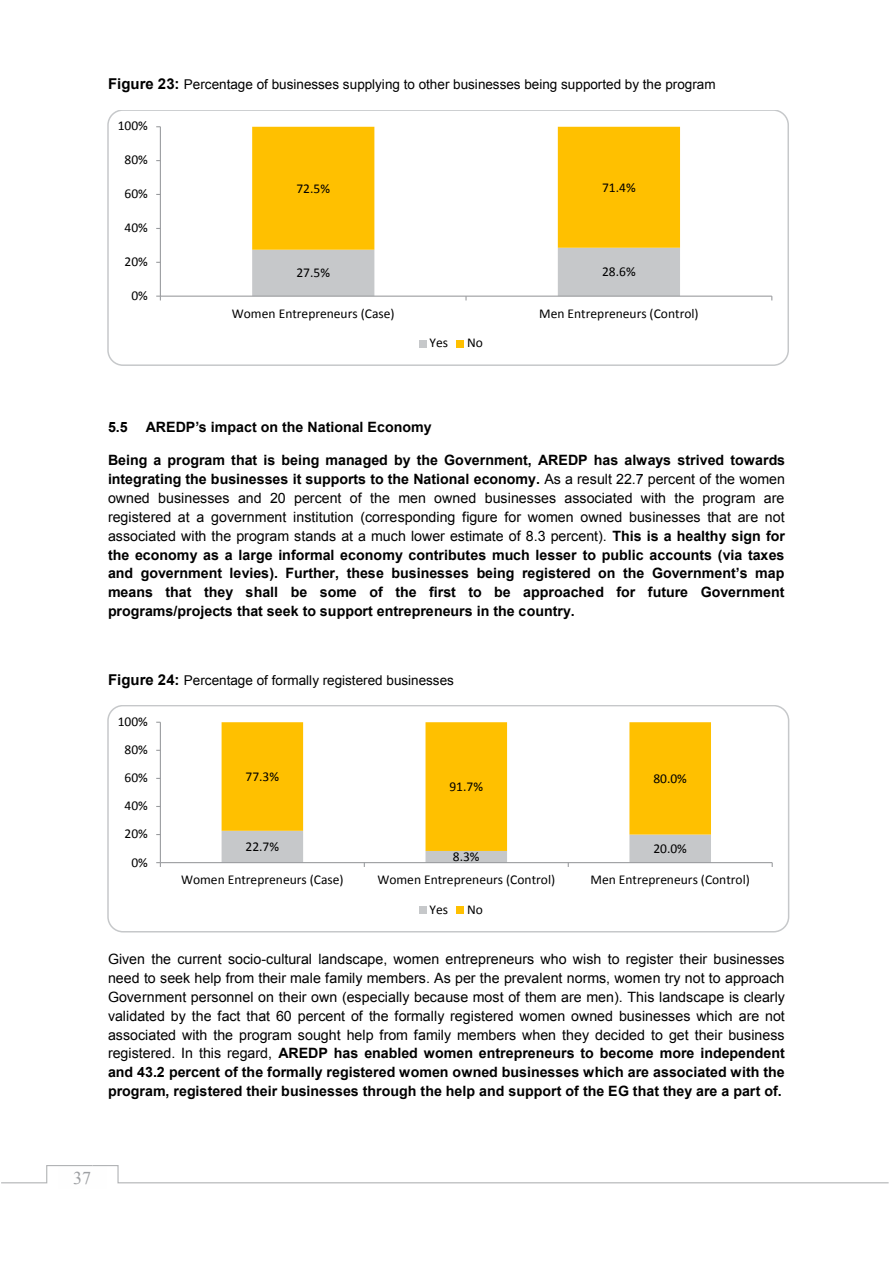
<style>
.page{position:relative;width:893px;height:1263px;background:#fff}
.page>*{position:absolute;margin:0;border:0;box-sizing:border-box;transform-origin:0 0}
.t1{font:18px "Times New Roman";color:#9d9fa2}
.t2{font:700 15px "Arial";color:#000}
.t3{font:14.25px/18.9px "Arial";color:#000;text-align:justify}
.t4{font:700 14.25px/18.8px "Arial";color:#000}
.t5{font:700 14.25px "Arial";color:#000}
.t6{font:13.5px "Calibri";color:#000}
.t7{font:13.5px "Arial";letter-spacing:.005em;color:#000}
.s1{font-weight:400}
.s2{font-style:inherit}
.s3{font-weight:700}
</style>
<div class="page">
<svg style="left:1px;top:1165px;width:888px;height:19px"></svg>
<svg style="left:252px;top:127px;width:428px;height:121px;fill:#ffc000"></svg>
<hr style="left:160px;top:127px;width:1px;height:169px;background:#989a9d">
<hr style="left:160px;top:296px;width:612px;height:1px;background:#989a9d">
<svg style="left:252px;top:248px;width:428px;height:52px"></svg>
<div style="left:419px;top:340px;width:7px;height:7px;background:#c6c8ca"></div>
<div style="left:456px;top:340px;width:8px;height:7px;background:#ffc000"></div>
<div style="left:107px;top:110px;width:682px;height:256px;border:2px solid #c6c8ca;border-radius:15px"></div>
<svg style="left:222px;top:722px;width:489px;height:109px"></svg>
<hr style="left:160px;top:722px;width:1px;height:141px;background:#989a9d">
<hr style="left:160px;top:862px;width:612px;height:1px;background:#989a9d">
<svg style="left:156px;top:862px;width:5px;height:5px"></svg>
<svg style="left:222px;top:831px;width:489px;height:36px"></svg>
<div style="left:419px;top:906px;width:7px;height:8px;background:#c6c8ca"></div>
<div style="left:457px;top:906px;width:7px;height:8px;background:#ffc000"></div>
<div style="left:107px;top:706px;width:682px;height:226px;border:2px solid #c6c8ca;border-radius:15px"></div>
<p class="t2" style="left:108px;top:74px;width:73px">Figure 23:</p>
<p class="t7" style="left:184px;top:76px;width:533px">Percentage of businesses supplying to other businesses being supported by the program</p>
<p class="t6" style="left:118px;top:117px;width:32px">100%</p>
<p class="t6" style="left:125px;top:151px;width:25px">80%</p>
<p class="t6" style="left:125px;top:185px;width:25px">60%</p>
<p class="t6" style="left:125px;top:219px;width:25px">40%</p>
<p class="t6" style="left:125px;top:253px;width:25px">20%</p>
<p class="t6" style="left:131px;top:287px;width:18px">0%</p>
<p class="t6" style="left:296px;top:180px;width:35px">72.5%</p>
<p class="t6" style="left:602px;top:179px;width:35px">71.4%</p>
<p class="t6" style="left:296px;top:264px;width:35px">27.5%</p>
<p class="t6" style="left:602px;top:263px;width:35px">28.6%</p>
<p class="t6" style="left:232px;top:304px;width:164px">Women Entrepreneurs (Case)</p>
<p class="t6" style="left:539px;top:304px;width:161px">Men Entrepreneurs (Control(</p>
<p class="t6" style="left:429px;top:334px;width:20px">Yes</p>
<p class="t6" style="left:467px;top:334px;width:17px">No</p>
<p class="t4" style="left:108px;top:418px;width:21px">5.5</p>
<p class="t5" style="left:146px;top:417px;width:287px">AREDP s’ impact on the National Economy</p>
<p class="t4" style="left:108px;top:451px;width:564px">Being a program that is being managed by the Government, AREDP has always</p>
<p class="t4" style="left:108px;top:470px;width:678px">integrating the businesses it supports to the National economy. <span class="s1">As a result 22.7 percent of the women</span></p>
<p class="t3" style="left:764px;top:489px;width:22px">are</p>
<p class="t4" style="left:678px;top:451px;width:109px">strived towards</p>
<p class="t3" style="left:350px;top:489px;width:13px">of</p>
<p class="t3" style="left:270px;top:489px;width:17px">20</p>
<p class="t3" style="left:108px;top:489px;width:43px">owned</p>
<p class="t3" style="left:158px;top:489px;width:73px">businesses</p>
<p class="t3" style="left:238px;top:489px;width:25px">and</p>
<p class="t3" style="left:370px;top:489px;width:21px">the</p>
<p class="t3" style="left:434px;top:489px;width:44px">owned</p>
<p class="t3" style="left:485px;top:489px;width:73px">businesses</p>
<p class="t3" style="left:565px;top:489px;width:69px">associated</p>
<p class="t3" style="left:641px;top:489px;width:27px">with</p>
<p class="t3" style="left:674px;top:489px;width:21px">the</p>
<p class="t3" style="left:294px;top:489px;width:49px">percent</p>
<p class="t3" style="left:398px;top:489px;width:29px">men</p>
<p class="t3" style="left:703px;top:489px;width:55px">program</p>
<p class="t3" style="left:360px;top:508px;width:97px">(corresponding</p>
<p class="t3" style="left:462px;top:508px;width:37px">figure</p>
<p class="t3" style="left:504px;top:508px;width:18px">for</p>
<p class="t4" style="left:108px;top:508px;width:678px"><span class="s1">registered<br>associated with the program stands at a much lower estimate of 8.3 percent .)</span> This is a healthy sign for the economy as a large informal economy contributes much lesser to public accounts (via taxes</p>
<p class="t5" style="left:755px;top:564px;width:31px">map</p>
<p class="t3" style="left:293px;top:508px;width:62px">institution</p>
<p class="t3" style="left:581px;top:508px;width:43px">owned</p>
<p class="t3" style="left:629px;top:508px;width:73px">businesses</p>
<p class="t3" style="left:707px;top:508px;width:25px">that</p>
<p class="t3" style="left:178px;top:508px;width:13px">at</p>
<p class="t3" style="left:211px;top:508px;width:77px">government</p>
<p class="t3" style="left:765px;top:508px;width:21px">not</p>
<p class="t3" style="left:197px;top:508px;width:9px">a</p>
<p class="t3" style="left:528px;top:508px;width:47px">women</p>
<p class="t3" style="left:738px;top:508px;width:22px">are</p>
<p class="t5" style="left:230px;top:564px;width:50px">levies .)</p>
<p class="t5" style="left:652px;top:564px;width:97px">Government s’</p>
<p class="t4" style="left:108px;top:564px;width:27px">an<span class="s2">d</span></p>
<p class="t5" style="left:286px;top:564px;width:55px">Further,</p>
<p class="t5" style="left:347px;top:564px;width:39px">these</p>
<p class="t5" style="left:392px;top:564px;width:79px">businesses</p>
<p class="t5" style="left:477px;top:564px;width:39px">being</p>
<p class="t5" style="left:522px;top:564px;width:70px">registered</p>
<p class="t5" style="left:623px;top:564px;width:23px">the</p>
<p class="t5" style="left:141px;top:564px;width:83px">government</p>
<p class="t5" style="left:598px;top:564px;width:19px">on</p>
<p class="t4" style="left:369px;top:583px;width:15px">of</p>
<p class="t4" style="left:429px;top:583px;width:28px">first</p>
<p class="t4" style="left:165px;top:583px;width:28px">that</p>
<p class="t4" style="left:204px;top:583px;width:31px">they</p>
<p class="t4" style="left:246px;top:583px;width:34px">shall</p>
<p class="t4" style="left:291px;top:583px;width:18px">be</p>
<p class="t4" style="left:395px;top:583px;width:23px">the</p>
<p class="t4" style="left:494px;top:583px;width:18px">be</p>
<p class="t4" style="left:523px;top:583px;width:82px">approached</p>
<p class="t4" style="left:468px;top:583px;width:15px">to</p>
<p class="t4" style="left:108px;top:583px;width:468px">means<br>programs/projects that seek to support entrepreneurs in the country.</p>
<p class="t4" style="left:320px;top:583px;width:39px">some</p>
<p class="t4" style="left:616px;top:583px;width:21px">for</p>
<p class="t4" style="left:648px;top:583px;width:42px">future</p>
<p class="t4" style="left:701px;top:583px;width:85px">Government</p>
<p class="t2" style="left:108px;top:669px;width:73px">Figure 24:</p>
<p class="t7" style="left:184px;top:671px;width:272px">Percentage of formally registered businesses</p>
<p class="t6" style="left:118px;top:713px;width:32px">100%</p>
<p class="t6" style="left:125px;top:741px;width:25px">80%</p>
<p class="t6" style="left:125px;top:769px;width:25px">60%</p>
<p class="t6" style="left:125px;top:797px;width:25px">40%</p>
<p class="t6" style="left:125px;top:825px;width:25px">20%</p>
<p class="t6" style="left:131px;top:853px;width:18px">0%</p>
<p class="t6" style="left:245px;top:768px;width:35px">77.3%</p>
<p class="t6" style="left:653px;top:770px;width:35px">80.0%</p>
<p class="t6" style="left:449px;top:778px;width:35px">91.7%</p>
<p class="t6" style="left:246px;top:838px;width:35px">22.7%</p>
<p class="t6" style="left:653px;top:840px;width:35px">20.0%</p>
<p class="t6" style="left:453px;top:848px;width:28px">8.3%</p>
<p class="t6" style="left:181px;top:871px;width:164px">Women Entrepreneurs (Case)</p>
<p class="t6" style="left:377px;top:871px;width:179px">Women Entrepreneurs (Control)</p>
<p class="t6" style="left:430px;top:901px;width:20px">Yes</p>
<p class="t6" style="left:467px;top:901px;width:17px">No</p>
<p class="t6" style="left:590px;top:871px;width:161px">Men Entrepreneurs (Control(</p>
<p class="t3" style="left:108px;top:950px;width:678px">Given the current socio-cultural landscape, women entrepreneurs who wish to register their businesses need to seek help from their male family members. As per the prevalent norms, women try not to approach Government personnel on their own (especially because most of them are men .) This landscape is clearly validated by the fact that 60 percent of the formally registered women owned businesses which are not associated with the program sought help from family members when they decided to get their business registered. In this regard, <span class="s3">AREDP has enabled women entrepreneurs to become more independent and 43.2 percent of the formally registered women owned businesses which are associated with the program, registered their businesses through the help and support of the EG that they are a part of.</span></p>
<p class="t1" style="left:73px;top:1165px;width:19px">37</p>
</div>
